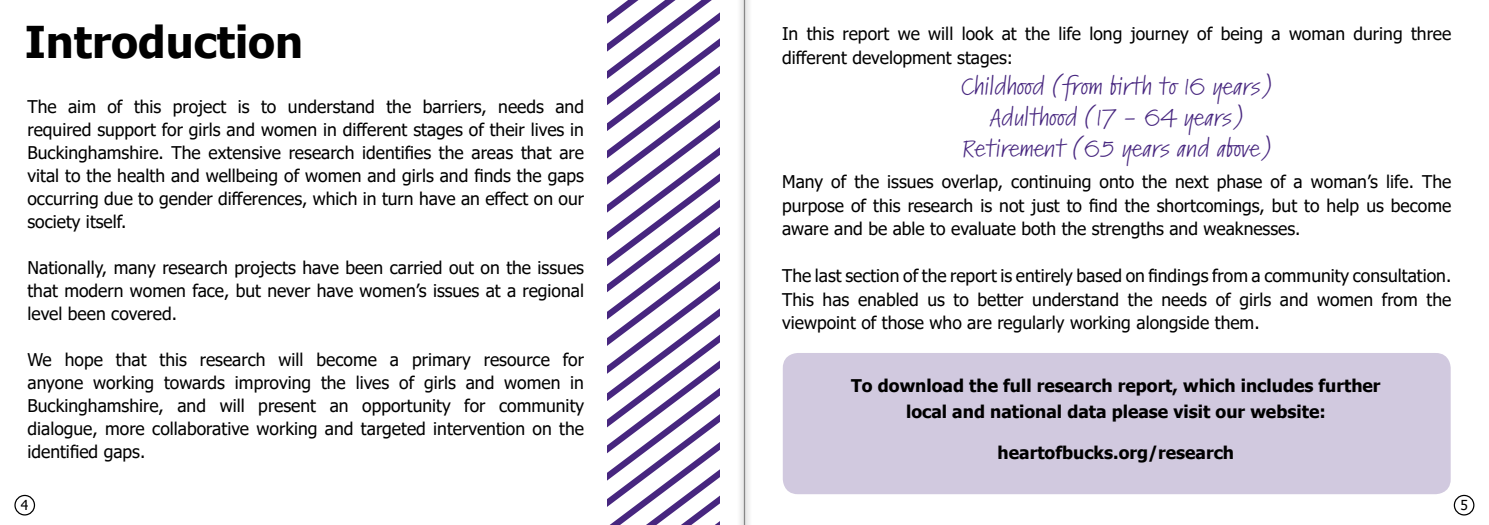
<style>
.page{position:relative;width:1489px;height:525px;background:#fff}
.page>*{position:absolute;margin:0;border:0;box-sizing:border-box;transform-origin:0 0}
.t1{font:700 43.75px "Tahoma";color:#000}
.t2{font:semi-expanded 22.5px/31px "Kremlin Pro";color:#47267f;text-align:center}
.t3{font:17.5px/23px "Tahoma";color:#000;text-align:justify}
.t4{font:700 17.5px/25.5px "Tahoma";color:#000;text-align:center}
.t5{font:13.75px "Tahoma";color:#000}
</style>
<div class="page">
<div style="left:1453px;top:494px;width:21px;height:21px;border:1px solid #000;border-radius:50%"></div>
<div style="left:14px;top:494px;width:21px;height:21px;border:1px solid #000;border-radius:50%"></div>
<div style="left:782px;top:353px;width:668px;height:141px;background:#d1c9df;border-radius:15px"></div>
<svg style="left:607px;top:0;width:113px;height:524px"></svg>
<div style="left:737px;top:0;width:15px;height:524px;background:#000;opacity:.75"></div>
<hr style="left:743px;top:0;width:2px;height:524px;background:#878787">
<h1 class="t1" style="left:25px;top:12px;width:280px">Introduction</h1>
<p class="t3" style="left:27px;top:96px;width:558px">The aim of this project is to understand the barriers, needs and required support for girls and women in different stages of their lives in Buckinghamshire. The extensive research identifies the areas that are vital to the health and wellbeing of women and girls and finds the gaps occurring due to gender differences, which in turn have an effect on our society itself.</p>
<p class="t3" style="left:27px;top:257px;width:558px">Nationally, many research projects have been carried out on the issues that modern women face, but never have women’s issues at a regional level been covered.</p>
<p class="t3" style="left:27px;top:349px;width:558px">We hope that this research will become a primary resource for anyone working towards improving the lives of girls and women in Buckinghamshire, and will present an opportunity for community dialogue, more collaborative working and targeted intervention on the identified gaps.</p>
<p class="t3" style="left:782px;top:23px;width:670px;line-height:23.5px">In this report we will look at the life long journey of being a woman during three different development stages:</p>
<p class="t2" style="left:960px;top:71px;width:314px">Childhood (from birth to 16 years)<br>Adulthood (17 - 64 years)<br>Retirement (65 years and above)</p>
<p class="t3" style="left:782px;top:171px;width:670px;line-height:23.5px">Many of the issues overlap, continuing onto the next phase of a woman’s life. The purpose of this research is not just to find the shortcomings, but to help us become aware and be able to evaluate both the strengths and weaknesses.</p>
<p class="t3" style="left:782px;top:265px;width:670px;line-height:23.5px">The last section of the report is entirely based on findings from a community consultation.<br>This has enabled us to better understand the needs of girls and women from the viewpoint of those who are regularly working alongside them.</p>
<p class="t4" style="left:851px;top:373px;width:531px">To download the full research report, which includes further local and national data please visit our website:</p>
<p class="t4" style="left:997px;top:440px;width:238px">heartofbucks.org/research</p>
<p class="t5" style="left:21px;top:495px;width:9px">4</p>
<p class="t5" style="left:1460px;top:495px;width:9px">5</p>
</div>
